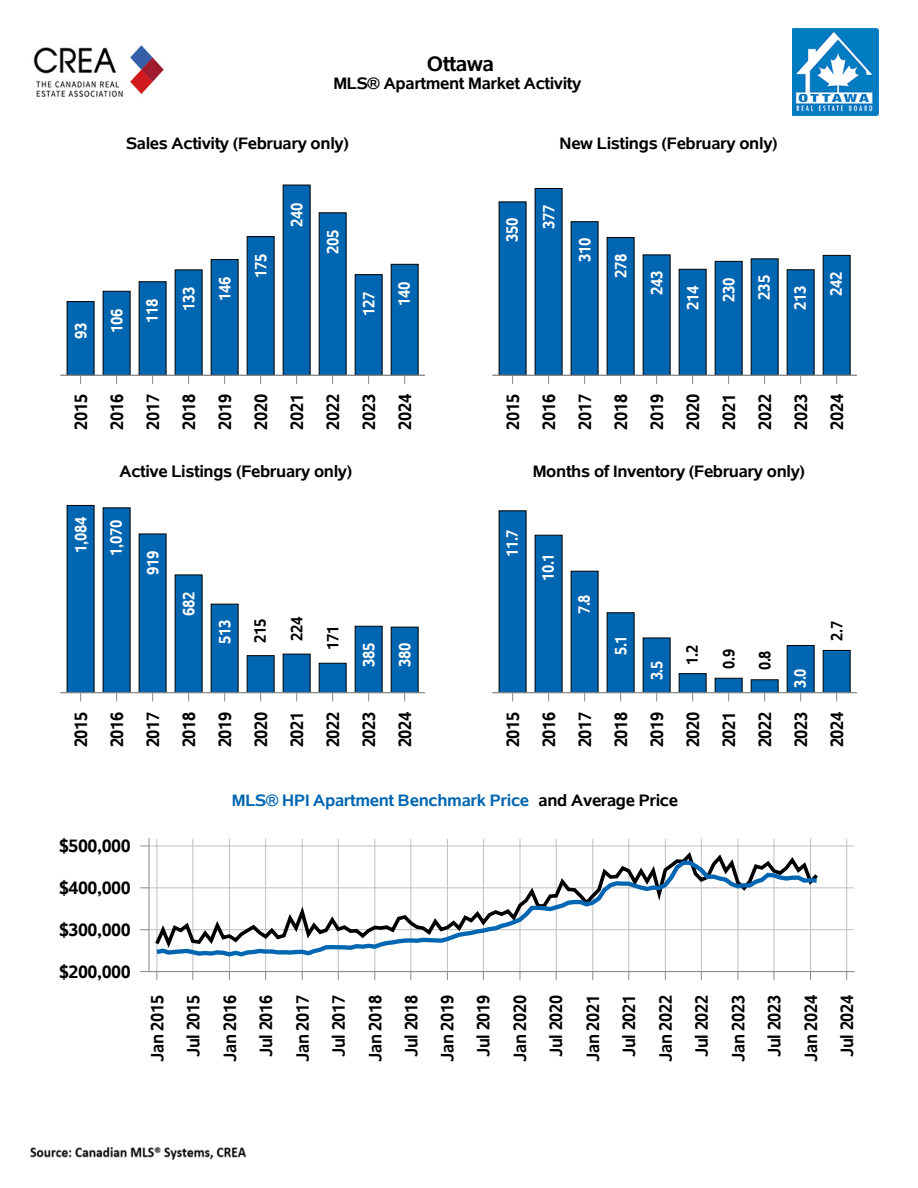
<style>
.page{position:relative;width:918px;height:1188px;background:#fff}
.page>*{position:absolute;margin:0;border:0;box-sizing:border-box;transform-origin:0 0}
.t1{font:700 21px "Albany AMT";color:#000}
.t2{font:700 18px/36px "Albany AMT";color:#000;text-align:justify;scale:.92 1}
.t3{font:700 18px "Albany AMT";color:#000}
.t4{font:700 16.65px "Albany AMT";color:#000}
.t5{font:700 16.65px "Albany AMT";color:#0066b2}
.t6{font:700 16.5px/35.2px "Albany AMT";color:#fff;scale:.92 1}
.t7{font:700 16.5px/36px "Albany AMT";color:#fff;scale:.9 1}
.t8{font:700 16.5px/36px "Albany AMT";color:#000;scale:.9 1}
.t9{font:700 16.5px/35.2px "Albany AMT";color:#fff;scale:.91 1}
.t10{font:700 16.5px/36px "Albany AMT";color:#000;text-align:center;scale:.92 1}
.s1{color:#000}
</style>
<div class="page">
<img style="left:27px;top:1146px;width:221px;height:15px">
<img style="left:33px;top:45px;width:131px;height:53px">
<img style="left:792px;top:29px;width:86px;height:86px">
<hr style="left:60px;top:375px;width:365px;height:1px;background:#86898b">
<svg style="left:66px;top:301px;width:29px;height:83px;background:#2171ad"></svg>
<svg style="left:102px;top:291px;width:29px;height:93px;background:#1f70ad"></svg>
<svg style="left:138px;top:281px;width:29px;height:103px;background:#1d6fac"></svg>
<svg style="left:174px;top:269px;width:29px;height:115px;background:#1b6eac"></svg>
<svg style="left:210px;top:259px;width:29px;height:125px;background:#196dab"></svg>
<svg style="left:246px;top:236px;width:29px;height:148px;background:#176bab"></svg>
<svg style="left:282px;top:184px;width:29px;height:200px;background:#136aaa"></svg>
<svg style="left:318px;top:212px;width:29px;height:172px;background:#156aaa"></svg>
<svg style="left:354px;top:274px;width:29px;height:110px;background:#1b6eac"></svg>
<svg style="left:390px;top:264px;width:29px;height:120px;background:#1a6dac"></svg>
<hr style="left:492px;top:375px;width:365px;height:1px;background:#86898b">
<svg style="left:498px;top:201px;width:29px;height:183px;background:#146aaa"></svg>
<svg style="left:534px;top:188px;width:29px;height:196px;background:#1369aa"></svg>
<svg style="left:570px;top:221px;width:29px;height:163px;background:#156baa"></svg>
<svg style="left:606px;top:237px;width:29px;height:147px;background:#166bab"></svg>
<svg style="left:642px;top:254px;width:29px;height:130px;background:#196dab"></svg>
<svg style="left:678px;top:269px;width:29px;height:115px;background:#1b6eac"></svg>
<svg style="left:714px;top:261px;width:29px;height:123px;background:#196dab"></svg>
<svg style="left:750px;top:258px;width:29px;height:126px;background:#1a6dab"></svg>
<svg style="left:786px;top:269px;width:29px;height:115px;background:#1b6eac"></svg>
<svg style="left:822px;top:255px;width:29px;height:129px;background:#196dab"></svg>
<hr style="left:60px;top:692px;width:365px;height:1px;background:#86898b">
<svg style="left:66px;top:505px;width:29px;height:196px;background:#1269aa"></svg>
<svg style="left:102px;top:507px;width:29px;height:194px;background:#1369aa"></svg>
<svg style="left:138px;top:533px;width:29px;height:168px;background:#156bab"></svg>
<svg style="left:174px;top:574px;width:29px;height:127px;background:#196dab"></svg>
<svg style="left:210px;top:603px;width:29px;height:98px;background:#1e70ad"></svg>
<svg style="left:246px;top:655px;width:29px;height:46px"></svg>
<svg style="left:282px;top:653px;width:29px;height:48px"></svg>
<svg style="left:318px;top:663px;width:29px;height:38px"></svg>
<svg style="left:354px;top:626px;width:29px;height:75px;background:#2373ae"></svg>
<svg style="left:390px;top:626px;width:29px;height:75px;background:#2574ae"></svg>
<hr style="left:492px;top:692px;width:365px;height:1px;background:#86898b">
<svg style="left:498px;top:510px;width:29px;height:191px;background:#1369aa"></svg>
<svg style="left:534px;top:534px;width:29px;height:167px;background:#156bab"></svg>
<svg style="left:570px;top:570px;width:29px;height:131px;background:#196dac"></svg>
<svg style="left:606px;top:612px;width:29px;height:89px;background:#1f70ad"></svg>
<svg style="left:642px;top:637px;width:29px;height:64px;background:#2976af"></svg>
<svg style="left:678px;top:673px;width:29px;height:28px"></svg>
<svg style="left:714px;top:678px;width:29px;height:23px"></svg>
<svg style="left:750px;top:679px;width:29px;height:22px"></svg>
<svg style="left:786px;top:645px;width:29px;height:56px;background:#2c77af"></svg>
<svg style="left:822px;top:650px;width:29px;height:51px"></svg>
<svg style="left:140px;top:838px;width:714px;height:143px"></svg>
<svg style="left:150px;top:838px;width:704px;height:133px"></svg>
<hr style="left:157px;top:839px;width:1px;height:133px;background:#bfbfbf">
<hr style="left:192px;top:839px;width:1px;height:133px;background:#bfbfbf">
<hr style="left:229px;top:839px;width:1px;height:133px;background:#bfbfbf">
<hr style="left:265px;top:839px;width:1px;height:133px;background:#bfbfbf">
<hr style="left:302px;top:839px;width:1px;height:133px;background:#bfbfbf">
<hr style="left:338px;top:839px;width:1px;height:133px;background:#bfbfbf">
<hr style="left:374px;top:839px;width:1px;height:133px;background:#bfbfbf">
<hr style="left:410px;top:839px;width:1px;height:133px;background:#bfbfbf">
<hr style="left:447px;top:839px;width:1px;height:133px;background:#bfbfbf">
<hr style="left:483px;top:839px;width:1px;height:133px;background:#bfbfbf">
<hr style="left:520px;top:839px;width:1px;height:133px;background:#bfbfbf">
<hr style="left:556px;top:839px;width:1px;height:133px;background:#bfbfbf">
<hr style="left:592px;top:839px;width:1px;height:133px;background:#bfbfbf">
<hr style="left:628px;top:839px;width:1px;height:133px;background:#bfbfbf">
<hr style="left:665px;top:839px;width:1px;height:133px;background:#bfbfbf">
<hr style="left:701px;top:839px;width:1px;height:133px;background:#bfbfbf">
<hr style="left:738px;top:839px;width:1px;height:133px;background:#bfbfbf">
<hr style="left:774px;top:839px;width:1px;height:133px;background:#bfbfbf">
<hr style="left:810px;top:839px;width:1px;height:133px;background:#bfbfbf">
<hr style="left:846px;top:839px;width:1px;height:133px;background:#bfbfbf">
<hr style="left:149px;top:929px;width:705px;height:1px;background:#bfbfbf">
<hr style="left:149px;top:887px;width:705px;height:1px;background:#bfbfbf">
<hr style="left:149px;top:846px;width:705px;height:1px;background:#bfbfbf">
<svg style="left:152px;top:849px;width:670px;height:104px"></svg>
<svg style="left:152px;top:858px;width:669px;height:101px"></svg>
<hr style="left:149px;top:971px;width:706px;height:1px;background:#86898b">
<hr style="left:149px;top:838px;width:1px;height:134px;background:#86898b">
<p class="t1" style="left:427px;top:52px;width:68px">Ottawa</p>
<p class="t4" style="left:333px;top:74px;width:249px">MLS® Apartment Market Activity</p>
<p class="t4" style="left:126px;top:134px;width:224px">Sales Activity (February only)</p>
<p class="t6" style="left:63px;top:339px;width:19px;rotate:-90deg">93</p>
<p class="t6" style="left:99px;top:333px;width:28px;rotate:-90deg">106</p>
<p class="t6" style="left:134px;top:323px;width:28px;rotate:-90deg">118</p>
<p class="t6" style="left:171px;top:311px;width:28px;rotate:-90deg">133</p>
<p class="t6" style="left:207px;top:301px;width:28px;rotate:-90deg">146</p>
<p class="t6" style="left:243px;top:278px;width:28px;rotate:-90deg">175</p>
<p class="t6" style="left:279px;top:227px;width:28px;rotate:-90deg">240</p>
<p class="t6" style="left:315px;top:254px;width:28px;rotate:-90deg">205</p>
<p class="t6" style="left:351px;top:306px;width:28px;text-indent:-10px;rotate:-90deg">127<br>140</p>
<p class="t2" style="left:63px;top:430px;width:40px;rotate:-90deg">2015<br>2016<br>2017<br>2018<br>2019<br>2020<br>2021<br>2022<br>2023<br>2024</p>
<p class="t4" style="left:120px;top:462px;width:234px">Active Listings (February only)</p>
<p class="t9" style="left:63px;top:556px;width:44px;rotate:-90deg">1,084<br>1,070</p>
<p class="t6" style="left:135px;top:575px;width:28px;rotate:-90deg">919</p>
<p class="t6" style="left:171px;top:616px;width:28px;rotate:-90deg">682</p>
<p class="t6" style="left:207px;top:644px;width:28px;rotate:-90deg">513</p>
<p class="t10" style="left:242px;top:643px;width:28px;rotate:-90deg">215</p>
<p class="t10" style="left:279px;top:650px;width:38px;rotate:-90deg">224<br>171</p>
<p class="t6" style="left:351px;top:667px;width:28px;line-height:36px;rotate:-90deg">385<br>380</p>
<p class="t2" style="left:63px;top:747px;width:40px;rotate:-90deg">2015<br>2016<br>2017<br>2018<br>2019<br>2020<br>2021<br>2022<br>2023<br>2024</p>
<p class="t6" style="left:494px;top:242px;width:28px;rotate:-90deg">350</p>
<p class="t4" style="left:559px;top:134px;width:219px">New Listings (February only)</p>
<p class="t6" style="left:531px;top:229px;width:28px;rotate:-90deg">377</p>
<p class="t6" style="left:567px;top:262px;width:28px;rotate:-90deg">310</p>
<p class="t6" style="left:603px;top:278px;width:28px;rotate:-90deg">278</p>
<p class="t6" style="left:639px;top:295px;width:28px;rotate:-90deg">243</p>
<p class="t6" style="left:675px;top:310px;width:28px;rotate:-90deg">214</p>
<p class="t6" style="left:711px;top:302px;width:28px;rotate:-90deg">230</p>
<p class="t6" style="left:746px;top:300px;width:28px;rotate:-90deg">235</p>
<p class="t6" style="left:782px;top:310px;width:28px;rotate:-90deg">213</p>
<p class="t6" style="left:818px;top:296px;width:28px;rotate:-90deg">242</p>
<p class="t2" style="left:495px;top:430px;width:40px;rotate:-90deg">2015<br>2016<br>2017<br>2018<br>2019<br>2020<br>2021<br>2022<br>2023<br>2024</p>
<p class="t4" style="left:533px;top:462px;width:273px">Months of Inventory (February only)</p>
<p class="t7" style="left:494px;top:581px;width:58px;text-indent:24px;rotate:-90deg">11.7<br>10.1</p>
<p class="t7" style="left:566px;top:614px;width:23px;rotate:-90deg">7.8</p>
<p class="t7" style="left:603px;top:655px;width:23px;rotate:-90deg">5.1</p>
<p class="t7" style="left:639px;top:680px;width:23px;rotate:-90deg">3.5</p>
<p class="t8" style="left:674px;top:665px;width:23px;rotate:-90deg">1.2</p>
<p class="t8" style="left:711px;top:670px;width:25px;rotate:-90deg">0.9<br>0.8</p>
<p class="t7" style="left:782px;top:688px;width:23px;rotate:-90deg">3.0</p>
<p class="t8" style="left:819px;top:641px;width:23px;rotate:-90deg">2.7</p>
<p class="t2" style="left:495px;top:747px;width:40px;rotate:-90deg">2015<br>2016<br>2017<br>2018<br>2019<br>2020<br>2021<br>2022<br>2023<br>2024</p>
<p class="t3" style="left:59px;top:836px;width:73px">$500,000</p>
<p class="t3" style="left:59px;top:878px;width:73px">$400,000</p>
<p class="t3" style="left:59px;top:920px;width:73px">$300,000</p>
<p class="t3" style="left:59px;top:961px;width:73px">$200,000</p>
<p class="t5" style="left:232px;top:791px;width:447px">MLS® HPI Apartment Benchmark Price <span class="s1">and Average Price</span></p>
<p class="t2" style="left:139px;top:1062px;width:74px;rotate:-90deg">Jan 2015<br>Jul 2015<br>Jan 2016<br>Jul 2016<br>Jan 2017<br>Jul 2017<br>Jan 2018<br>Jul 2018<br>Jan 2019<br>Jul 2019<br>Jan 2020<br>Jul 2020<br>Jan 2021<br>Jul 2021<br>Jan 2022<br>Jul 2022<br>Jan 2023<br>Jul 2023<br>Jan 2024<br>Jul 2024</p>
</div>
